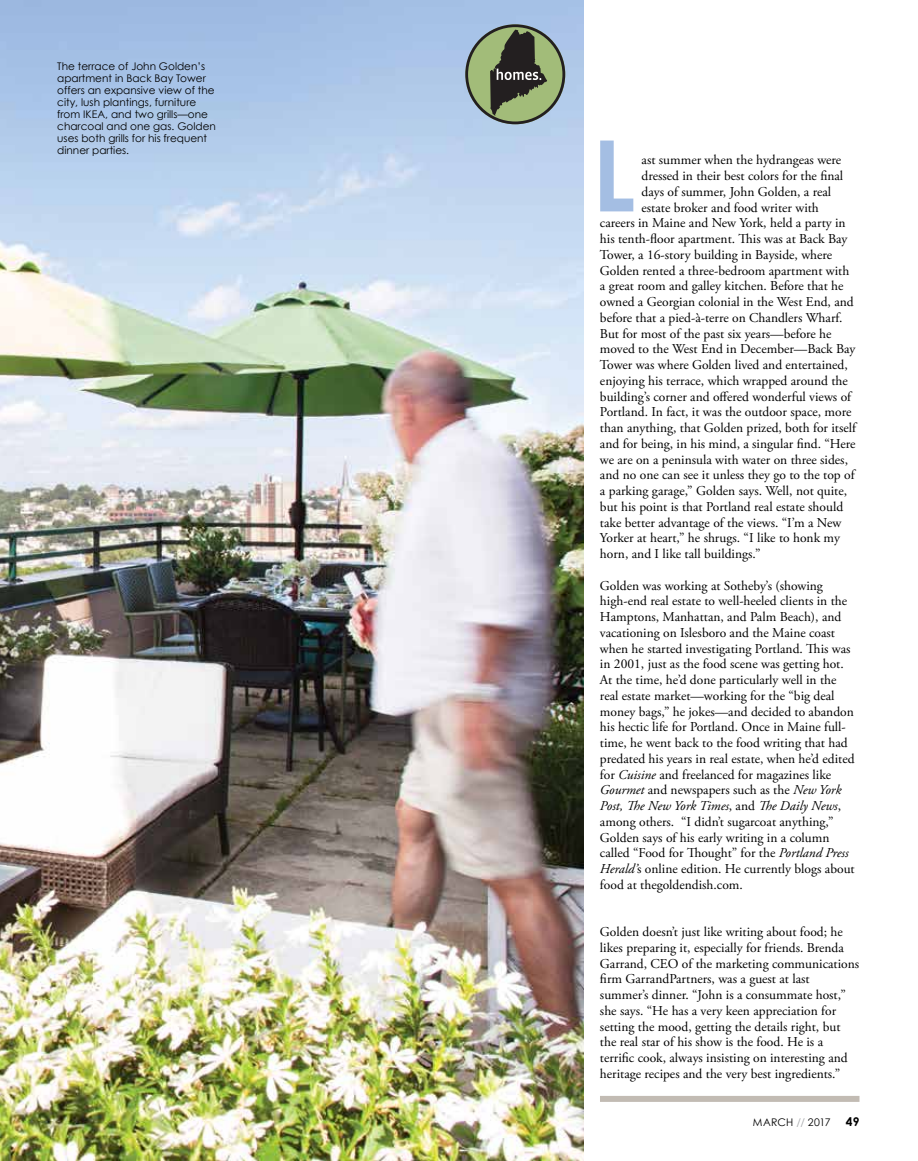
<style>
.page{position:relative;width:918px;height:1161px;background:#fff}
.page>*{position:absolute;margin:0;border:0;box-sizing:border-box;transform-origin:0 0}
.t1{font:700 98.7px "Century Gothic";color:#a4bee3}
.t2{font:13.5px/15.8px "Adobe Garamond Pro";color:#000}
.t3{font:700 12px "Century Gothic";color:#000}
.t4{font:10.5px/12px "Century Gothic";color:#000}
.t5{font:10.5px "Century Gothic";letter-spacing:.02em;color:#000}
.s1{font-style:italic}
.s2{color:#a7a9ac}
</style>
<div class="page">
<img style="left:0;top:0;width:583px;height:1161px">
<div style="left:600px;top:1096px;width:260px;height:6px;background:#c2bbb3"></div>
<svg style="left:465px;top:24px;width:100px;height:100px;background:#7b8b75"></svg>
<p class="t4" style="left:57px;top:60px;width:160px">The terrace of John Golden’s apartment in Back Bay Tower offers an expansive view of the city, lush plantings, furniture from IKEA, and two grills—one charcoal and one gas. Golden uses both grills for his frequent dinner parties.</p>
<h1 class="t1" style="left:592px;top:101px;width:45px">L</h1>
<p class="t2" style="left:642px;top:153px;width:201px">ast summer when the hydrangeas were</p>
<p class="t2" style="left:642px;top:168px;width:203px">dressed in their best colors for the final</p>
<p class="t2" style="left:642px;top:184px;width:191px">days of summer, John Golden, a real</p>
<p class="t2" style="left:642px;top:200px;width:179px">estate broker and food writer with</p>
<p class="t2" style="left:600px;top:216px;width:247px">careers in Maine and New York, held a party in</p>
<p class="t2" style="left:600px;top:231px;width:249px">his tenth-floor apartment. This was at Back Bay</p>
<p class="t2" style="left:600px;top:247px;width:234px">Tower, a 16-story building in Bayside, where</p>
<p class="t2" style="left:600px;top:263px;width:251px">Golden rented a three-bedroom apartment with</p>
<p class="t2" style="left:600px;top:279px;width:245px">a great room and galley kitchen. Before that he</p>
<p class="t2" style="left:600px;top:294px;width:255px">owned a Georgian colonial in the West End, and</p>
<p class="t2" style="left:600px;top:310px;width:244px">before that a pied-à-terre on Chandlers Wharf.</p>
<p class="t2" style="left:600px;top:326px;width:233px">But for most of the past six years—before he</p>
<p class="t2" style="left:600px;top:342px;width:257px">moved to the West End in December—Back Bay</p>
<p class="t2" style="left:600px;top:357px;width:249px">Tower was where Golden lived and entertained,</p>
<p class="t2" style="left:600px;top:373px;width:249px">enjoying his terrace, which wrapped around the</p>
<p class="t2" style="left:600px;top:389px;width:253px">building’s corner and offered wonderful views of</p>
<p class="t2" style="left:600px;top:405px;width:253px">Portland. In fact, it was the outdoor space, more</p>
<p class="t2" style="left:600px;top:420px;width:257px">than anything, that Golden prized, both for itself</p>
<p class="t2" style="left:600px;top:436px;width:257px">and for being, in his mind, a singular find. “Here</p>
<p class="t2" style="left:600px;top:452px;width:250px">we are on a peninsula with water on three sides,</p>
<p class="t2" style="left:600px;top:468px;width:256px">and no one can see it unless they go to the top of</p>
<p class="t2" style="left:600px;top:483px;width:249px">a parking garage,” Golden says. Well, not quite,</p>
<p class="t2" style="left:600px;top:499px;width:245px">but his point is that Portland real estate should</p>
<p class="t2" style="left:600px;top:515px;width:243px">take better advantage of the views. “I’m a New</p>
<p class="t2" style="left:600px;top:531px;width:242px">Yorker at heart,” he shrugs. “I like to honk my</p>
<p class="t2" style="left:600px;top:546px;width:162px">horn, and I like tall buildings.”</p>
<p class="t2" style="left:600px;top:578px;width:256px">Golden was working at Sotheby’s (showing high-end real estate to well-heeled clients in the Hamptons, Manhattan, and Palm Beach), and vacationing on Islesboro and the Maine coast when he started investigating Portland. This was in 2001, just as the food scene was getting hot.<br>At the time, he’d done particularly well in the real estate market—working for the “big deal money bags,” he jokes—and decided to abandon his hectic life for Portland. Once in Maine full&shy;time, he went back to the food writing that had predated his years in real estate, when he’d edited for <span class="s1">Cuisine</span> and freelanced for magazines like <span class="s1">Gourmet</span> and newspapers such as the <span class="s1">New York Post, The New York Times</span>, and <span class="s1">The Daily News</span>, among others. “I didn’t sugarcoat anything,” Golden says of his early writing in a column called “Food for Thought” for the <span class="s1">Portland Press Herald’</span>s online edition. He currently blogs about food at thegoldendish.com.</p>
<p class="t2" style="left:600px;top:925px;width:261px">Golden doesn’t just like writing about food; he likes preparing it, especially for friends. Brenda Garrand, CEO of the marketing communications firm GarrandPartners, was a guest at last summer’s dinner. “John is a consummate host,” she says. “He has a very keen appreciation for setting the mood, getting the details right, but the real star of his show is the food. He is a terrific cook, always insisting on interesting and heritage recipes and the very best ingredients.”</p>
<p class="t5" style="left:753px;top:1114px;width:79px">MARCH <span class="s2">//</span> 2017</p>
<p class="t3" style="left:846px;top:1112px;width:15px">49</p>
</div>
